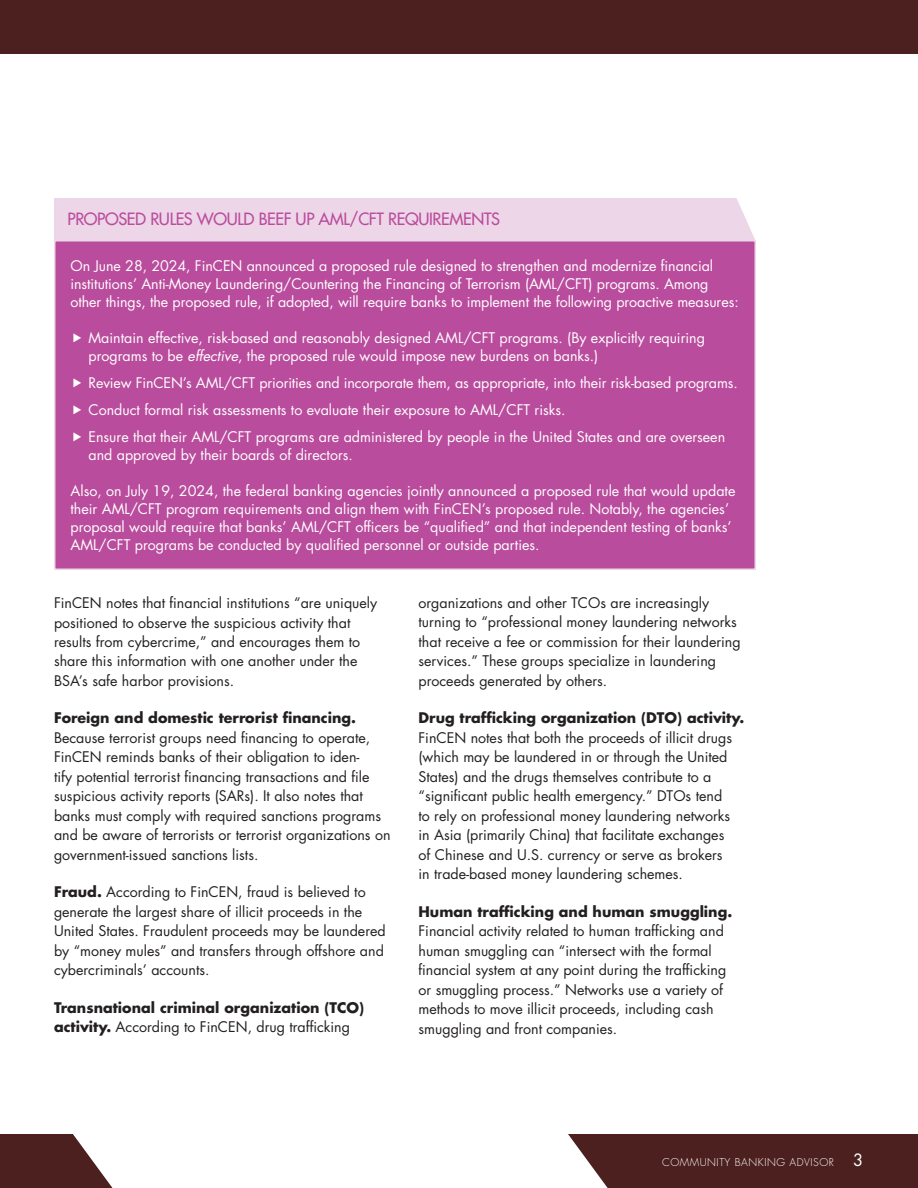
<style>
.page{position:relative;width:918px;height:1188px;background:#fff}
.page>*{position:absolute;margin:0;border:0;box-sizing:border-box;transform-origin:0 0}
.t1{font:500 16.5px "Futura Std";letter-spacing:-.02em;color:#ba4c9d}
.t2{font:14.25px/19.5px "Futura Std";color:#231f20}
.t3{font:14.25px/18px "Futura Std";color:#fff}
.t4{font:700 14.25px/19.5px "Futura Std";color:#231f20}
.t5{font:300 10.5px "Futura Std";letter-spacing:.05em;color:#fff}
.s1{font-style:italic}
.s2{font-weight:700}
.s3{font-weight:400}
.s4{font-weight:400;font-size:16.5px}
</style>
<div class="page">
<svg style="left:0;top:1134px;width:112px;height:54px"></svg>
<div style="left:0;top:0;width:918px;height:54px;background:#4b201e"></div>
<div style="left:568px;top:1134px;width:350px;height:54px;background:#4b201e"></div>
<div style="left:55px;top:241px;width:700px;height:328px;background:#ba4c9d"></div>
<div style="left:54px;top:240px;width:702px;height:330px;border:2px solid #edd6e8"></div>
<div style="left:54px;top:198px;width:701px;height:42px;background:#edd6e8"></div>
<p class="t1" style="left:68px;top:209px;width:434px">PROPOSED RULES WOULD BEEF UP AML/CFT REQUIREMENTS</p>
<p class="t3" style="left:70px;top:257px;width:670px">On June 28, 2024, FinCEN announced a proposed rule designed to strengthen and modernize financial institutions’ Anti-Money Laundering/Countering the Financing of Terrorism (AML/CFT) programs. Among other things, the proposed rule, if adopted, will require banks to implement the following proactive measures:</p>
<p class="t3" style="left:88px;top:329px;width:618px">Maintain effective, risk-based and reasonably designed AML/CFT programs. (By explicitly requiring programs to be <span class="s1">effective</span>, the proposed rule would impose new burdens on banks.)</p>
<p class="t3" style="left:88px;top:370px;width:651px;line-height:27px">Review FinCEN’s AML/CFT priorities and incorporate them, as appropriate, into their risk-based programs.<br>Conduct formal risk assessments to evaluate their exposure to AML/CFT risks.<br>Ensure that their AML/CFT programs are administered by people in the United States and are overseen</p>
<p class="t3" style="left:88px;top:446px;width:266px">and approved by their boards of directors.</p>
<p class="t3" style="left:70px;top:482px;width:666px">Also, on July 19, 2024, the federal banking agencies jointly announced a proposed rule that would update their AML/CFT program requirements and align them with FinCEN’s proposed rule. Notably, the agencies’ proposal would require that banks’ AML/CFT officers be “qualified” and that independent testing of banks’ AML/CFT programs be conducted by qualified personnel or outside parties.</p>
<p class="t2" style="left:54px;top:593px;width:325px">FinCEN notes that financial institutions “are uniquely positioned to observe the suspicious activity that results from cybercrime,” and encourages them to share this information with one another under the BSA’s safe harbor provisions.</p>
<p class="t4" style="left:54px;top:708px;width:304px">Foreign and domestic terrorist financing.</p>
<p class="t2" style="left:54px;top:728px;width:338px">Because terrorist groups need financing to operate, FinCEN reminds banks of their obligation to iden-<br>tify potential terrorist financing transactions and file suspicious activity reports (SARs). It also notes that banks must comply with required sanctions programs and be aware of terrorists or terrorist organizations on government-issued sanctions lists.</p>
<p class="t2" style="left:54px;top:883px;width:333px"><span class="s2">Fraud.</span> According to FinCEN, fraud is believed to generate the largest share of illicit proceeds in the United States. Fraudulent proceeds may be laundered by “money mules” and transfers through offshore and cybercriminals’ accounts.</p>
<p class="t4" style="left:54px;top:998px;width:312px">Transnational criminal organization (TCO) activity. <span class="s3">According to FinCEN, drug trafficking</span></p>
<p class="t2" style="left:419px;top:593px;width:324px">organizations and other TCOs are increasingly turning to “professional money laundering networks that receive a fee or commission for their laundering services.” These groups specialize in laundering proceeds generated by others.</p>
<p class="t4" style="left:419px;top:708px;width:327px">Drug trafficking organization (DTO) activity.</p>
<p class="t2" style="left:419px;top:728px;width:315px">FinCEN notes that both the proceeds of illicit drugs (which may be laundered in or through the United States) and the drugs themselves contribute to a “significant public health emergency.” DTOs tend to rely on professional money laundering networks in Asia (primarily China) that facilitate exchanges of Chinese and U.S. currency or serve as brokers in trade-based money laundering schemes.</p>
<p class="t4" style="left:419px;top:902px;width:315px">Human trafficking and human smuggling.</p>
<p class="t2" style="left:419px;top:922px;width:309px">Financial activity related to human trafficking and human smuggling can “intersect with the formal financial system at any point during the trafficking or smuggling process.” Networks use a variety of methods to move illicit proceeds, including cash smuggling and front companies.</p>
<p class="t5" style="left:662px;top:1155px;width:203px">COMMUNITY BANKING ADVISOR <span class="s4">3</span></p>
</div>
